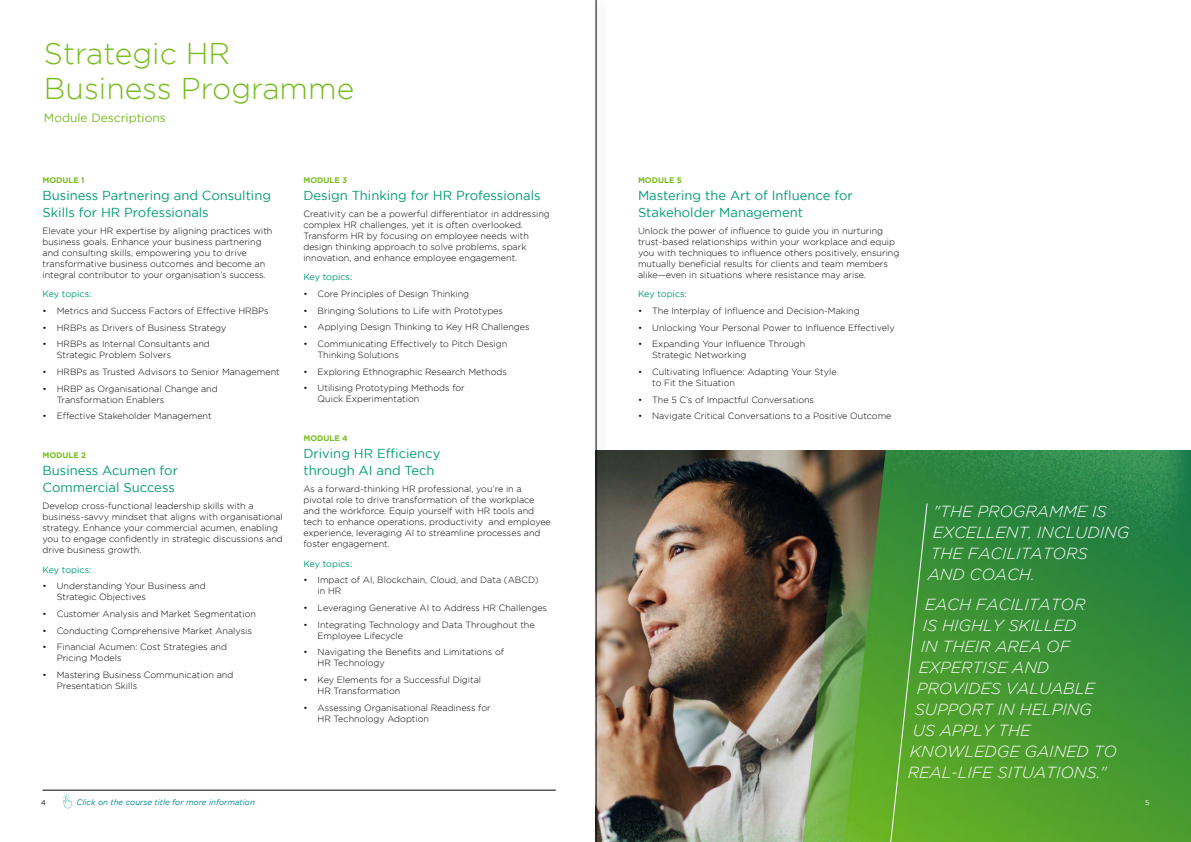
<style>
.page{position:relative;width:1191px;height:842px;background:#fff}
.page>*{position:absolute;margin:0;border:0;box-sizing:border-box;transform-origin:0 0}
.t1{font:300 30px/35px "Gotham";color:#77bc1f}
.t2{font:italic 300 16px "Gotham";color:#fff}
.t3{font:13px/17px "Gotham";color:#009b77}
.t4{font:12px "Gotham";color:#77bc1f}
.t5{font:300 9px/11px "Gotham";color:#000}
.t6{font:9px "Gotham";color:#009b77}
.t7{font:italic 8px "Gotham";color:#008b96}
.t8{font:700 8px "Gotham";color:#77bc1f}
.t9{font:7px "Gotham";color:#000}
.t10{font:7px "Gotham";color:#fff}
</style>
<div class="page">
<img style="left:605px;top:450px;width:586px;height:392px">
<svg style="left:880px;top:503px;width:47px;height:339px"></svg>
<hr style="left:43px;top:790px;width:513px;height:1px;background:#000">
<svg style="left:63px;top:794px;width:9px;height:14px"></svg>
<div style="left:594px;top:0;width:11px;height:842px;background:#000;opacity:.7"></div>
<hr style="left:596px;top:0;width:1px;height:842px;background:#000">
<h1 class="t1" style="left:44px;top:36px;width:312px">Strategic HR<br>Business Programme</h1>
<h3 class="t4" style="left:44px;top:111px;width:123px">Module Descriptions</h3>
<p class="t8" style="left:43px;top:176px;width:44px">MODULE 1</p>
<h3 class="t3" style="left:43px;top:187px;width:230px">Business Partnering and Consulting<br>Skills for HR Professionals</h3>
<p class="t5" style="left:43px;top:225px;width:231px">Elevate your HR expertise by aligning practices with business goals. Enhance your business partnering and consulting skills, empowering you to drive transformative business outcomes and become an integral contributor to your organisation’s success.</p>
<p class="t6" style="left:43px;top:289px;width:50px">Key topics:</p>
<p class="t5" style="left:43px;top:305px;width:228px">• Metrics and Success Factors of Effective HRBPs</p>
<p class="t5" style="left:43px;top:322px;width:185px">• HRBPs as Drivers of Business Strategy</p>
<p class="t5" style="left:57px;top:338px;width:155px;text-indent:-14px">• HRBPs as Internal Consultants and<br>Strategic Problem Solvers</p>
<p class="t5" style="left:43px;top:366px;width:239px">• HRBPs as Trusted Advisors to Senior Management</p>
<p class="t5" style="left:57px;top:383px;width:162px;text-indent:-14px">• HRBP as Organisational Change and<br>Transformation Enablers</p>
<p class="t5" style="left:43px;top:410px;width:171px">• Effective Stakeholder Management</p>
<p class="t8" style="left:43px;top:451px;width:45px">MODULE 2</p>
<h3 class="t3" style="left:43px;top:462px;width:137px">Business Acumen for<br>Commercial Success</h3>
<p class="t5" style="left:43px;top:500px;width:242px">Develop cross-functional leadership skills with a business-savvy mindset that aligns with organisational strategy. Enhance your commercial acumen, enabling you to engage confidently in strategic discussions and drive business growth.</p>
<p class="t6" style="left:43px;top:564px;width:50px">Key topics:</p>
<p class="t5" style="left:57px;top:580px;width:150px;text-indent:-14px">• Understanding Your Business and<br>Strategic Objectives</p>
<p class="t5" style="left:43px;top:608px;width:215px">• Customer Analysis and Market Segmentation</p>
<p class="t5" style="left:43px;top:625px;width:211px">• Conducting Comprehensive Market Analysis</p>
<p class="t5" style="left:57px;top:641px;width:172px;text-indent:-14px">• Financial Acumen: Cost Strategies and<br>Pricing Models</p>
<p class="t5" style="left:57px;top:669px;width:178px;text-indent:-14px">• Mastering Business Communication and<br>Presentation Skills</p>
<p class="t8" style="left:303px;top:176px;width:45px">MODULE 3</p>
<h3 class="t3" style="left:303px;top:187px;width:239px">Design Thinking for HR Professionals</h3>
<p class="t5" style="left:303px;top:208px;width:248px">Creativity can be a powerful differentiator in addressing complex HR challenges, yet it is often overlooked.<br>Transform HR by focusing on employee needs with design thinking approach to solve problems, spark innovation, and enhance employee engagement.</p>
<p class="t6" style="left:303px;top:272px;width:50px">Key topics:</p>
<p class="t5" style="left:303px;top:288px;width:167px">• Core Principles of Design Thinking</p>
<p class="t5" style="left:303px;top:305px;width:201px">• Bringing Solutions to Life with Prototypes</p>
<p class="t5" style="left:303px;top:321px;width:228px">• Applying Design Thinking to Key HR Challenges</p>
<p class="t5" style="left:317px;top:338px;width:191px;text-indent:-14px">• Communicating Effectively to Pitch Design<br>Thinking Solutions</p>
<p class="t5" style="left:303px;top:366px;width:205px">• Exploring Ethnographic Research Methods</p>
<p class="t5" style="left:317px;top:382px;width:149px;text-indent:-14px">• Utilising Prototyping Methods for<br>Quick Experimentation</p>
<p class="t8" style="left:303px;top:434px;width:46px">MODULE 4</p>
<h3 class="t3" style="left:303px;top:445px;width:138px">Driving HR Efficiency through AI and Tech</h3>
<p class="t5" style="left:303px;top:483px;width:249px">As a forward-thinking HR professional, you’re in a pivotal role to drive transformation of the workplace and the workforce. Equip yourself with HR tools and tech to enhance operations, productivity and employee experience, leveraging AI to streamline processes and foster engagement.</p>
<p class="t6" style="left:303px;top:558px;width:50px">Key topics:</p>
<p class="t5" style="left:317px;top:574px;width:223px;text-indent:-14px">• Impact of AI, Blockchain, Cloud, and Data (ABCD) in HR</p>
<p class="t5" style="left:303px;top:602px;width:245px">• Leveraging Generative AI to Address HR Challenges</p>
<p class="t5" style="left:317px;top:619px;width:219px;text-indent:-14px">• Integrating Technology and Data Throughout the<br>Employee Lifecycle</p>
<p class="t5" style="left:317px;top:646px;width:188px;text-indent:-14px">• Navigating the Benefits and Limitations of<br>HR Technology</p>
<p class="t5" style="left:317px;top:674px;width:165px;text-indent:-14px">• Key Elements for a Successful Digital<br>HR Transformation</p>
<p class="t5" style="left:317px;top:702px;width:175px;text-indent:-14px">• Assessing Organisational Readiness for<br>HR Technology Adoption</p>
<p class="t8" style="left:638px;top:176px;width:45px">MODULE 5</p>
<h3 class="t3" style="left:638px;top:187px;width:216px">Mastering the Art of Influence for<br>Stakeholder Management</h3>
<p class="t5" style="left:638px;top:225px;width:263px">Unlock the power of influence to guide you in nurturing trust-based relationships within your workplace and equip you with techniques to influence others positively, ensuring mutually beneficial results for clients and team members alike—even in situations where resistance may arise.</p>
<p class="t6" style="left:638px;top:289px;width:50px">Key topics:</p>
<p class="t5" style="left:638px;top:305px;width:223px">• The Interplay of Influence and Decision-Making</p>
<p class="t5" style="left:638px;top:322px;width:258px">• Unlocking Your Personal Power to Influence Effectively</p>
<p class="t5" style="left:652px;top:338px;width:155px;text-indent:-14px">• Expanding Your Influence Through<br>Strategic Networking</p>
<p class="t5" style="left:652px;top:366px;width:186px;text-indent:-14px">• Cultivating Influence: Adapting Your Style to Fit the Situation</p>
<p class="t5" style="left:638px;top:394px;width:178px">• The 5 C’s of Impactful Conversations</p>
<p class="t5" style="left:638px;top:410px;width:255px">• Navigate Critical Conversations to a Positive Outcome</p>
<h2 class="t2" style="left:933px;top:503px;width:174px">"THE PROGRAMME IS</h2>
<h2 class="t2" style="left:932px;top:524px;width:198px">EXCELLENT, INCLUDING</h2>
<h2 class="t2" style="left:930px;top:545px;width:158px">THE FACILITATORS</h2>
<h2 class="t2" style="left:927px;top:566px;width:108px">AND COACH.</h2>
<h2 class="t2" style="left:924px;top:595px;width:162px">EACH FACILITATOR</h2>
<h2 class="t2" style="left:922px;top:616px;width:155px">IS HIGHLY SKILLED</h2>
<h2 class="t2" style="left:920px;top:637px;width:151px">IN THEIR AREA OF</h2>
<h2 class="t2" style="left:918px;top:658px;width:132px">EXPERTISE AND</h2>
<h2 class="t2" style="left:916px;top:679px;width:179px">PROVIDES VALUABLE</h2>
<h2 class="t2" style="left:914px;top:700px;width:179px">SUPPORT IN HELPING</h2>
<h2 class="t2" style="left:912px;top:721px;width:119px">US APPLY THE</h2>
<h2 class="t2" style="left:909px;top:742px;width:209px">KNOWLEDGE GAINED TO</h2>
<h2 class="t2" style="left:907px;top:763px;width:201px">REAL-LIFE SITUATIONS."</h2>
<p class="t9" style="left:41px;top:798px;width:6px">4</p>
<p class="t7" style="left:77px;top:797px;width:180px">Click on the course title for more information</p>
<p class="t10" style="left:1145px;top:798px;width:6px">5</p>
</div>
